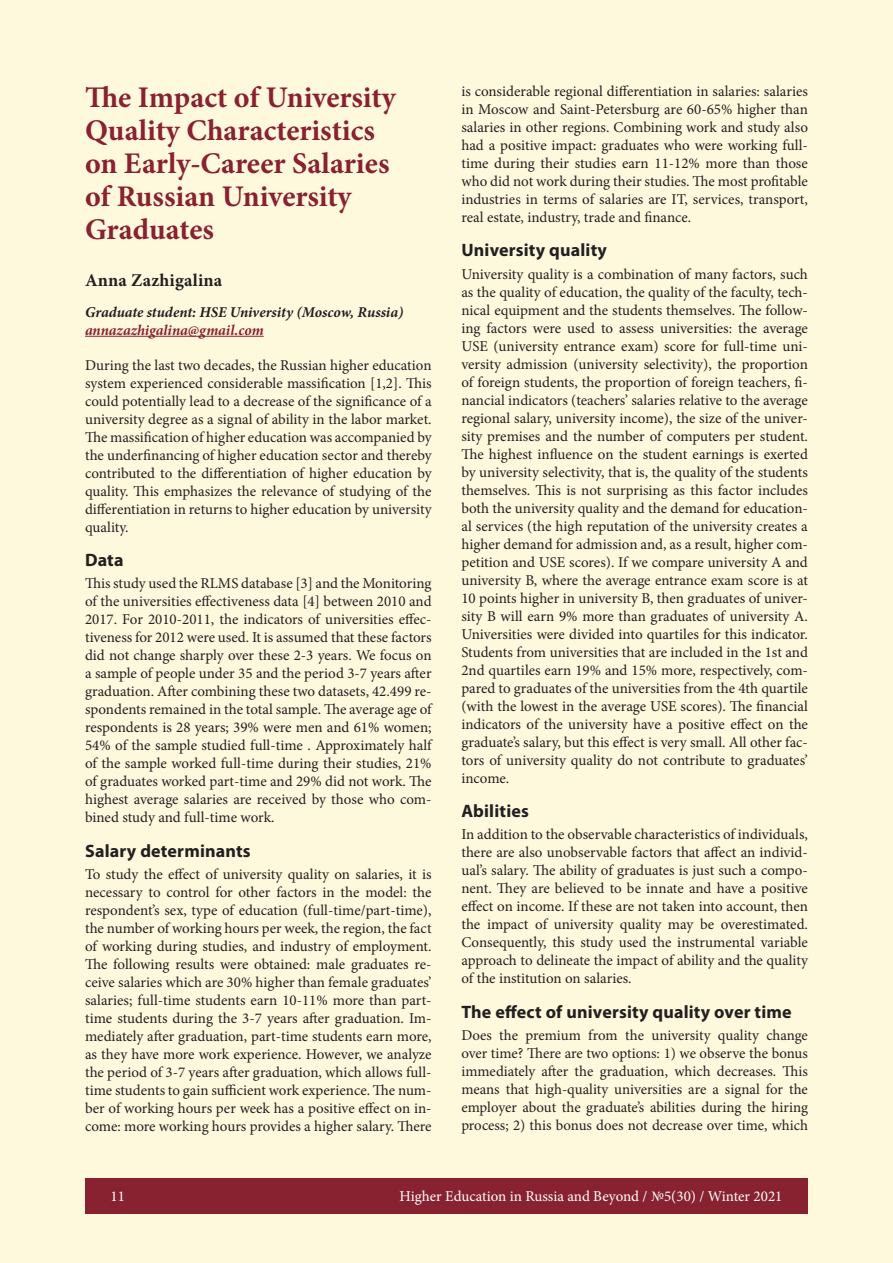
<style>
.page{position:relative;width:893px;height:1263px;background:#fef8dd}
.page>*{position:absolute;margin:0;border:0;box-sizing:border-box;transform-origin:0 0}
.заголовок{font:700 30px/33px "Minion Pro";color:#882231}
.подзаголовок{font:700 18px "Myriad Pro";letter-spacing:.01em;color:#231f20}
.автор{font:700 18px "Minion Pro";letter-spacing:.01em;color:#231f20}
.t1{font:15px/18px "Minion Pro";color:#231f20;text-align:justify}
.абзац{font:italic 700 15px/18px "Minion Pro";letter-spacing:-.005em;color:#231f20}
.t2{font:15px "Minion Pro";color:#fff}
.s1{color:#882231}
</style>
<div class="page">
<div style="left:85px;top:1178px;width:723px;height:35px;background:#882231"></div>
<hr style="left:85px;top:336px;width:179px;height:1px;background:#882231">
<p class="заголовок" style="left:85px;top:80px;width:312px">The Impact of University<br>Quality Characteristics on Early-Career Salaries of Russian University<br>Graduates</p>
<p class="автор" style="left:85px;top:268px;width:139px">Anna Zazhigalina</p>
<p class="абзац" style="left:85px;top:303px;width:320px">Graduate student: HSE University (Moscow, Russia) <span class="s1">annazazhigalina@gmail.com</span></p>
<p class="t1" style="left:85px;top:356px;width:348px">During the last two decades, the Russian higher education system experienced considerable massification [1,2]. This could potentially lead to a decrease of the significance of a university degree as a signal of ability in the labor market.<br>The massification of higher education was accompanied by the underfinancing of higher education sector and thereby contributed to the differentiation of higher education by quality. This emphasizes the relevance of studying of the differentiation in returns to higher education by university quality.</p>
<p class="подзаголовок" style="left:85px;top:548px;width:40px">Data</p>
<p class="t1" style="left:85px;top:575px;width:348px">This study used the RLMS database [3] and the Monitoring of the universities effectiveness data [4] between 2010 and 2017. For 2010-2011, the indicators of universities effec&shy;tiveness for 2012 were used. It is assumed that these factors did not change sharply over these 2-3 years. We focus on a sample of people under 35 and the period 3-7 years after graduation. After combining these two datasets, 42.499 re&shy;spondents remained in the total sample. The average age of respondents is 28 years; 39% were men and 61% women; 54% of the sample studied full-time . Approximately half of the sample worked full-time during their studies, 21% of graduates worked part-time and 29% did not work. The highest average salaries are received by those who com&shy;bined study and full-time work.</p>
<p class="подзаголовок" style="left:85px;top:839px;width:167px">Salary determinants</p>
<p class="t1" style="left:85px;top:865px;width:348px">To study the effect of university quality on salaries, it is necessary to control for other factors in the model: the respondent’s sex, type of education (full-time/part-time), the number of working hours per week, the region, the fact of working during studies, and industry of employment.<br>The following results were obtained: male graduates re&shy;ceive salaries which are 30% higher than female graduates’ salaries; full-time students earn 10-11% more than part&shy;time students during the 3-7 years after graduation. Im&shy;mediately after graduation, part-time students earn more, as they have more work experience. However, we analyze the period of 3-7 years after graduation, which allows full&shy;time students to gain sufficient work experience. The num&shy;ber of working hours per week has a positive effect on in&shy;come: more working hours provides a higher salary. There</p>
<p class="t1" style="left:461px;top:82px;width:348px">is considerable regional differentiation in salaries: salaries in Moscow and Saint-Petersburg are 60-65% higher than salaries in other regions. Combining work and study also had a positive impact: graduates who were working full&shy;time during their studies earn 11-12% more than those who did not work during their studies. The most profitable industries in terms of salaries are IT, services, transport, real estate, industry, trade and finance.</p>
<p class="подзаголовок" style="left:461px;top:238px;width:147px">University quality</p>
<p class="t1" style="left:461px;top:265px;width:348px">University quality is a combination of many factors, such as the quality of education, the quality of the faculty, tech&shy;nical equipment and the students themselves. The follow&shy;ing factors were used to assess universities: the average USE (university entrance exam) score for full-time uni&shy;versity admission (university selectivity), the proportion of foreign students, the proportion of foreign teachers, fi&shy;nancial indicators (teachers’ salaries relative to the average regional salary, university income), the size of the univer&shy;sity premises and the number of computers per student.<br>The highest influence on the student earnings is exerted by university selectivity, that is, the quality of the students themselves. This is not surprising as this factor includes both the university quality and the demand for education&shy;al services (the high reputation of the university creates a higher demand for admission and, as a result, higher com&shy;petition and USE scores). If we compare university A and university B, where the average entrance exam score is at 10 points higher in university B, then graduates of univer&shy;sity B will earn 9% more than graduates of university A.<br>Universities were divided into quartiles for this indicator.<br>Students from universities that are included in the 1st and 2nd quartiles earn 19% and 15% more, respectively, com&shy;pared to graduates of the universities from the 4th quartile (with the lowest in the average USE scores). The financial indicators of the university have a positive effect on the graduate’s salary, but this effect is very small. All other fac&shy;tors of university quality do not contribute to graduates’ income.</p>
<p class="подзаголовок" style="left:461px;top:799px;width:69px">Abilities</p>
<p class="t1" style="left:461px;top:825px;width:348px">In addition to the observable characteristics of individuals, there are also unobservable factors that affect an individ&shy;ual’s salary. The ability of graduates is just such a compo&shy;nent. They are believed to be innate and have a positive effect on income. If these are not taken into account, then the impact of university quality may be overestimated.<br>Consequently, this study used the instrumental variable approach to delineate the impact of ability and the quality of the institution on salaries.</p>
<p class="подзаголовок" style="left:461px;top:1000px;width:332px">The effect of university quality over time</p>
<p class="t1" style="left:461px;top:1026px;width:348px">Does the premium from the university quality change over time? There are two options: 1) we observe the bonus immediately after the graduation, which decreases. This means that high-quality universities are a signal for the employer about the graduate’s abilities during the hiring process; 2) this bonus does not decrease over time, which</p>
<p class="t2" style="left:111px;top:1186px;width:16px">11</p>
<p class="t2" style="left:399px;top:1186px;width:384px">Higher Education in Russia and Beyond / №5(30) / Winter 2021</p>
</div>
